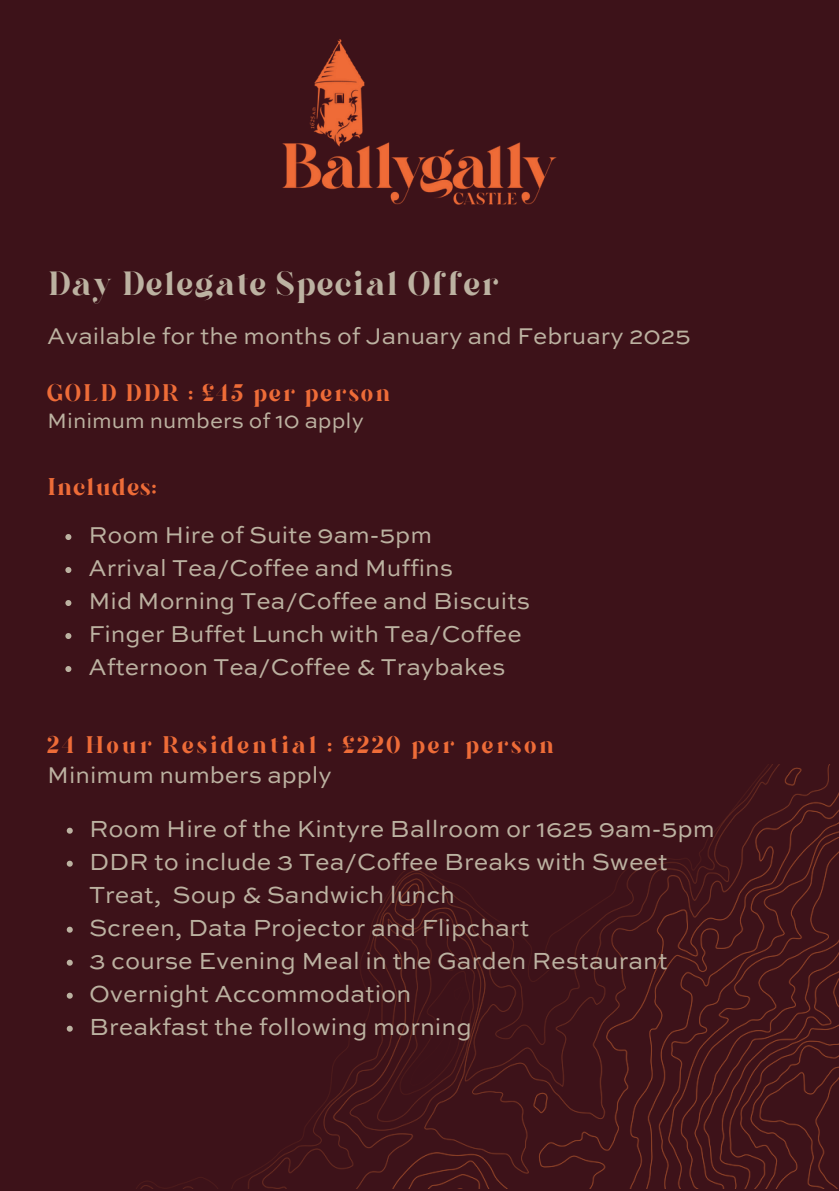
<style>
.page{position:relative;width:839px;height:1191px;background:#fff}
.page>*{position:absolute;margin:0;border:0;box-sizing:border-box;transform-origin:0 0}
.t1{font:33.6px "Galins";letter-spacing:.05em;color:#bcb2a1}
.t2{font:24.6px/33px "Sweet Sans Pro";color:#bcb2a1}
.t3{font:24.2px "Sweet Sans Pro";color:#bcb2a1}
.t4{font:24.2px "Galins";letter-spacing:.05em;color:#ee6c38}
.t5{font:24px/30px "Galins";letter-spacing:.12em;color:#ee6c38}
.t6{font:24px "Sweet Sans Pro";color:#bcb2a1}
.t7{font:24px "Galins";letter-spacing:.095em;color:#ee6c38}
.t8{font:22px "Sweet Sans Pro";color:#bcb2a1}
.s1{font-family:"Sweet Sans Pro";color:#bcb2a1}
</style>
<div class="page">
<div style="left:0;top:0;width:838px;height:1191px;background:#3d1219"></div>
<img style="left:136px;top:764px;width:702px;height:425px">
<img style="left:282px;top:39px;width:275px;height:166px">
<svg style="left:65px;top:534px;width:6px;height:6px"></svg>
<svg style="left:65px;top:567px;width:6px;height:6px"></svg>
<svg style="left:65px;top:600px;width:6px;height:6px"></svg>
<svg style="left:65px;top:633px;width:6px;height:6px"></svg>
<svg style="left:65px;top:666px;width:6px;height:6px"></svg>
<svg style="left:67px;top:828px;width:6px;height:6px"></svg>
<svg style="left:67px;top:861px;width:6px;height:6px"></svg>
<svg style="left:67px;top:927px;width:6px;height:6px"></svg>
<svg style="left:67px;top:960px;width:6px;height:6px"></svg>
<svg style="left:67px;top:993px;width:6px;height:6px"></svg>
<svg style="left:67px;top:1026px;width:6px;height:6px"></svg>
<p class="t1" style="left:48px;top:261px;width:451px">Day Delegate Special Offer</p>
<h1 class="t6" style="left:47px;top:325px;width:645px">Available for the months of January and February 2025</h1>
<h2 class="t7" style="left:47px;top:377px;width:344px">GOLD DDR : £45 per person</h2>
<p class="t8" style="left:47px;top:411px;width:318px">Minimum numbers of 10 apply</p>
<h2 class="t4" style="left:47px;top:471px;width:111px">Includes:</h2>
<p class="t3" style="left:88px;top:524px;width:345px">Room Hire of Suite 9am-5pm</p>
<p class="t3" style="left:88px;top:557px;width:366px">Arrival Tea/Coffee and Muffins</p>
<p class="t3" style="left:88px;top:590px;width:443px">Mid Morning Tea/Coffee and Biscuits</p>
<p class="t3" style="left:88px;top:623px;width:434px">Finger Buffet Lunch with Tea/Coffee</p>
<p class="t3" style="left:88px;top:656px;width:418px">Afternoon Tea/Coffee &amp; Traybakes</p>
<h2 class="t5" style="left:47px;top:729px;width:508px">24 Hour Residential : £220 per person<br><span class="s1">Minimum numbers apply</span></h2>
<p class="t2" style="left:89px;top:814px;width:627px">Room Hire of the Kintyre Ballroom or 1625 9am-5pm</p>
<p class="t2" style="left:89px;top:847px;width:580px">DDR to include 3 Tea/Coffee Breaks with Sweet<br>Treat, Soup &amp; Sandwich lunch</p>
<p class="t2" style="left:89px;top:913px;width:442px">Screen, Data Projector and Flipchart</p>
<p class="t2" style="left:89px;top:946px;width:580px">3 course Evening Meal in the Garden Restaurant</p>
<p class="t2" style="left:89px;top:979px;width:324px">Overnight Accommodation</p>
<p class="t2" style="left:89px;top:1012px;width:384px">Breakfast the following morning</p>
</div>
